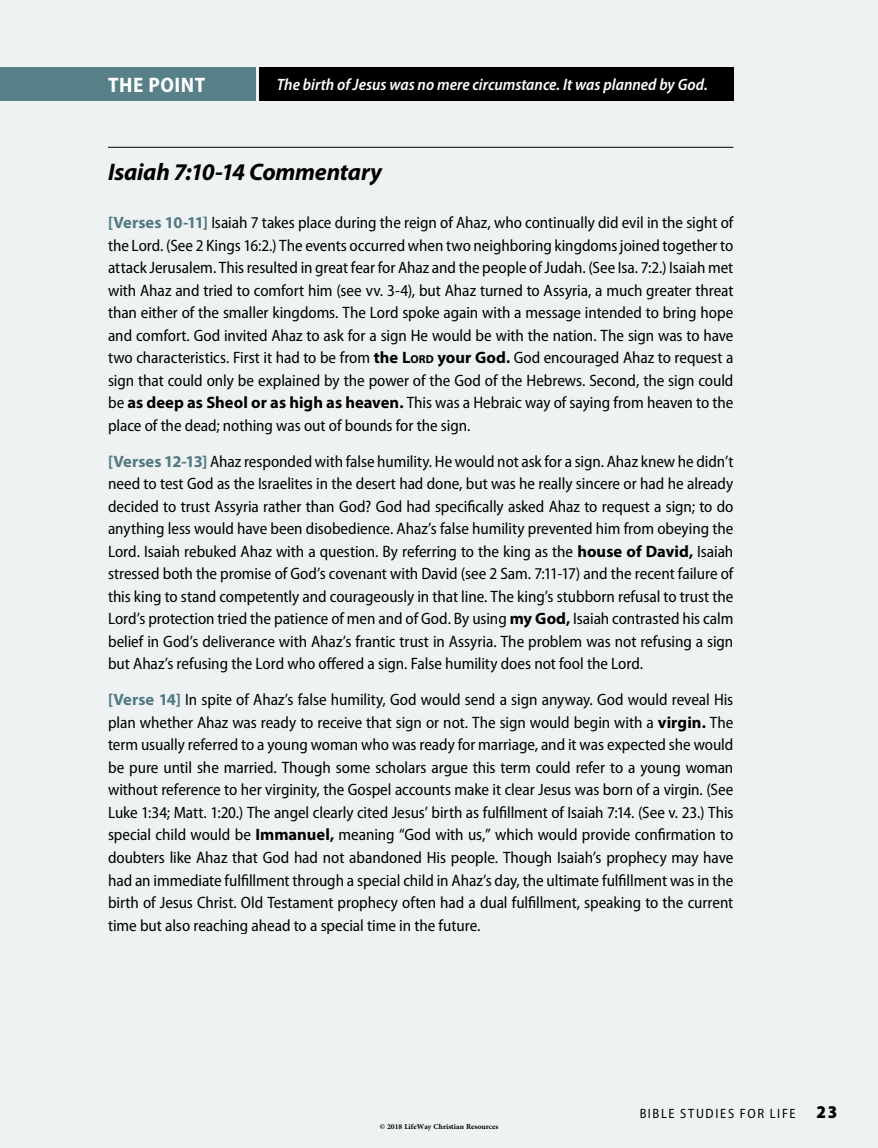
<style>
.page{position:relative;width:878px;height:1148px;background:#eef2f3}
.page>*{position:absolute;margin:0;border:0;box-sizing:border-box;transform-origin:0 0}
.t1{font:italic 700 24px "Myriad Pro";letter-spacing:-.01em;color:#000}
.t2{font:700 semi-condensed 21px "Myriad Pro";letter-spacing:.025em;color:#fff}
.t3{font:semi-condensed 16.5px/22.5px "Myriad Pro";letter-spacing:-.005em;color:#000;text-align:justify}
.t4{font:italic 600 semi-condensed 16.5px "Myriad Pro";color:#fff}
.t5{font:semi-condensed 13.5px "Myriad Pro";letter-spacing:.125em;color:#000}
.t6{font:700 10.5px "Adobe Arabic";color:#000}
.s1{font-weight:700;font-stretch:normal;color:#588089}
.s2{font-weight:700;font-stretch:normal}
.s3{font-weight:700;font-stretch:normal;font-size:11.55px}
.s4{font-weight:700}
.s5{font-weight:900;font-size:18px}
</style>
<div class="page">
<div style="left:259px;top:68px;width:474px;height:33px;background:#000"></div>
<div style="left:0;top:68px;width:256px;height:33px;background:#588089"></div>
<hr style="left:108px;top:147px;width:625px;height:1px;background:#000">
<p class="t2" style="left:108px;top:73px;width:98px">THE POINT</p>
<p class="t4" style="left:277px;top:76px;width:433px">The birth of Jesus was no mere circumstance. It was planned by God.</p>
<h1 class="t1" style="left:108px;top:159px;width:275px">Isaiah 7:10-14 Commentary</h1>
<p class="t3" style="left:108px;top:212px;width:627px"><span class="s1">[Verses 10-11]</span> Isaiah 7 takes place during the reign of Ahaz, who continually did evil in the sight of the Lord. (See 2 Kings 16:2.) The events occurred when two neighboring kingdoms joined together to attack Jerusalem. This resulted in great fear for Ahaz and the people of Judah. (See Isa. 7:2.) Isaiah met with Ahaz and tried to comfort him (see vv. 3-4), but Ahaz turned to Assyria, a much greater threat than either of the smaller kingdoms. The Lord spoke again with a message intended to bring hope and comfort. God invited Ahaz to ask for a sign He would be with the nation. The sign was to have two characteristics. First it had to be from <span class="s2">the L</span><span class="s3">ord</span> <span class="s2">your God</span><span class="s4">.</span> God encouraged Ahaz to request a sign that could only be explained by the power of the God of the Hebrews. Second, the sign could be <span class="s2">as deep as Sheol or as high as heaven</span><span class="s4">.</span> This was a Hebraic way of saying from heaven to the place of the dead; nothing was out of bounds for the sign.</p>
<p class="t3" style="left:108px;top:450px;width:627px"><span class="s1">[Verses 12-13]</span> Ahaz responded with false humility. He would not ask for a sign. Ahaz knew he didn’t need to test God as the Israelites in the desert had done, but was he really sincere or had he already decided to trust Assyria rather than God? God had specifically asked Ahaz to request a sign; to do anything less would have been disobedience. Ahaz’s false humility prevented him from obeying the Lord. Isaiah rebuked Ahaz with a question. By referring to the king as the <span class="s2">house of David</span><span class="s4">,</span> Isaiah stressed both the promise of God’s covenant with David (see 2 Sam. 7:11-17) and the recent failure of this king to stand competently and courageously in that line. The king’s stubborn refusal to trust the Lord’s protection tried the patience of men and of God. By using <span class="s2">my God</span><span class="s4">,</span> Isaiah contrasted his calm belief in God’s deliverance with Ahaz’s frantic trust in Assyria. The problem was not refusing a sign but Ahaz’s refusing the Lord who offered a sign. False humility does not fool the Lord.</p>
<p class="t3" style="left:108px;top:689px;width:627px"><span class="s1">[Verse 14]</span> In spite of Ahaz’s false humility, God would send a sign anyway. God would reveal His plan whether Ahaz was ready to receive that sign or not. The sign would begin with a <span class="s2">virgin</span><span class="s4">.</span> The term usually referred to a young woman who was ready for marriage, and it was expected she would be pure until she married. Though some scholars argue this term could refer to a young woman without reference to her virginity, the Gospel accounts make it clear Jesus was born of a virgin. (See Luke 1:34; Matt. 1:20.) The angel clearly cited Jesus’ birth as fulfillment of Isaiah 7:14. (See v. 23.) This special child would be <span class="s2">Immanuel</span><span class="s4">,</span> meaning “God with us,” which would provide confirmation to doubters like Ahaz that God had not abandoned His people. Though Isaiah’s prophecy may have had an immediate fulfillment through a special child in Ahaz’s day, the ultimate fulfillment was in the birth of Jesus Christ. Old Testament prophecy often had a dual fulfillment, speaking to the current time but also reaching ahead to a special time in the future.</p>
<p class="t6" style="left:380px;top:1119px;width:120px">© 2018 LifeWay Christian Resources</p>
<p class="t5" style="left:639px;top:1106px;width:200px">BIBLE STUDIES FOR LIFE <span class="s5">23</span></p>
</div>
